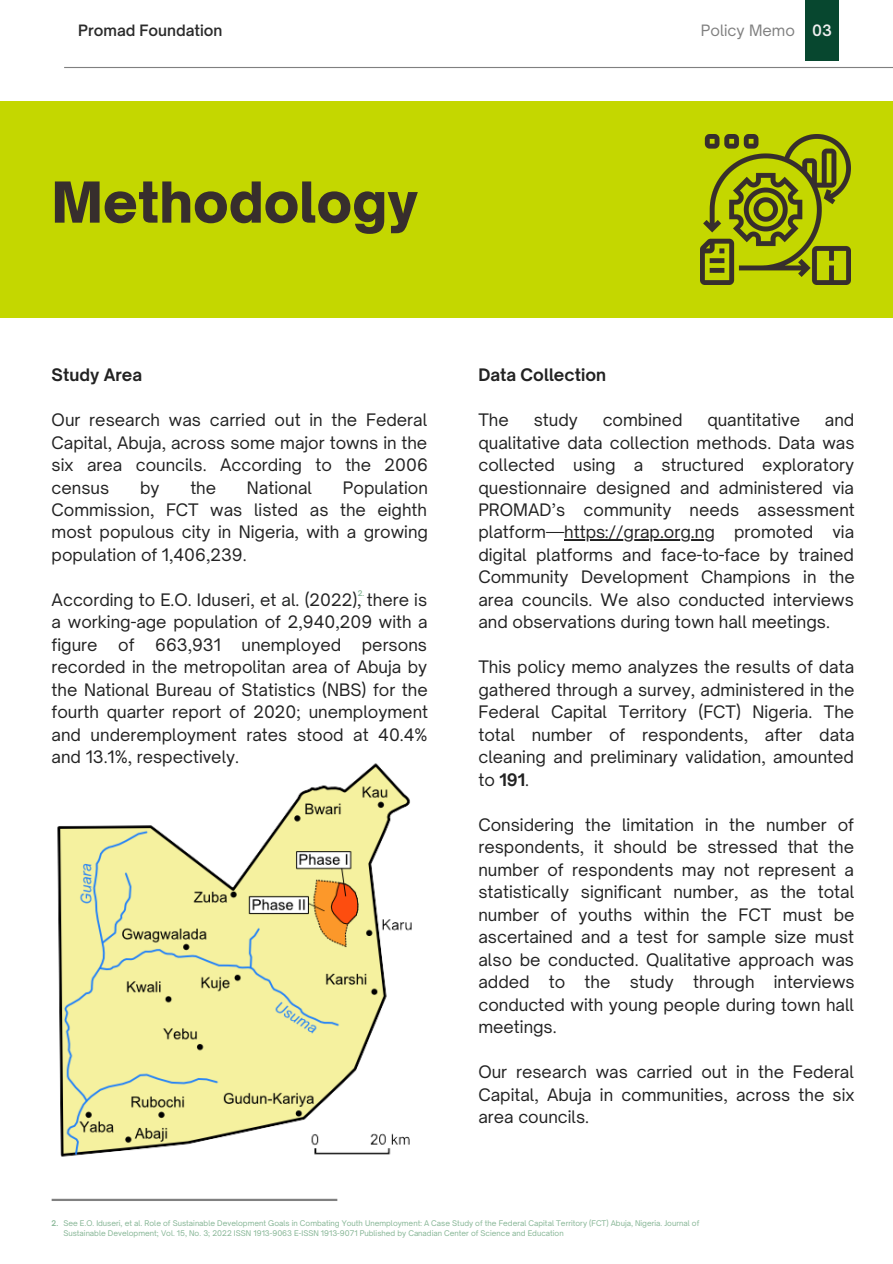
<style>
.page{position:relative;width:893px;height:1264px;background:#fff}
.page>*{position:absolute;margin:0;border:0;box-sizing:border-box;transform-origin:0 0}
.t1{font:900 54px "Open Sauce One";color:#372e2d}
.t2{font:16.5px/22.5px "Open Sauce One";color:#222;text-align:justify}
.t3{font:700 16.5px "Open Sauce One";color:#222}
.t4{font:600 15px "Open Sauce One";color:#2b2b2b}
.t5{font:15px "Open Sauce One";color:#808080}
.t6{font:600 15px "Open Sauce One";color:#efefef}
.t7{font:7.5px/10.1px "Open Sauce One";color:#85b594}
.t8{font:600 7.5px "Open Sauce One";color:#85b594}
.s1{font-weight:700}
</style>
<div class="page">
<hr style="left:64px;top:67px;width:828px;height:1px;background:#808080">
<div style="left:0;top:101px;width:892px;height:216px;background:#c4d700"></div>
<img style="left:700px;top:134px;width:150px;height:150px">
<img style="left:57px;top:763px;width:355px;height:394px">
<hr style="left:564px;top:539px;width:150px;height:1px;background:#222">
<div style="left:804px;top:0;width:34px;height:60px;background:#07472f"></div>
<hr style="left:52px;top:1198px;width:285px;height:2px;background:#808080">
<p class="t4" style="left:78px;top:21px;width:146px">Promad Foundation</p>
<p class="t5" style="left:700px;top:21px;width:96px">Policy Memo</p>
<p class="t6" style="left:811px;top:21px;width:21px">03</p>
<h1 class="t1" style="left:52px;top:169px;width:368px">Methodology</h1>
<p class="t3" style="left:52px;top:364px;width:92px">Study Area</p>
<p class="t2" style="left:52px;top:408px;width:377px">Our research was carried out in the Federal Capital, Abuja, across some major towns in the six area councils. According to the 2006 census</p>
<p class="t2" style="left:52px;top:476px;width:378px;text-indent:291px">Population Commission, FCT was listed as the eighth most populous city in Nigeria, with a growing population of 1,406,239.</p>
<p class="t2" style="left:52px;top:588px;width:377px">According to E.O. Iduseri, et al. (2022), there is a working-age population of 2,940,209 with a figure</p>
<p class="t2" style="left:140px;top:476px;width:21px">by</p>
<p class="t2" style="left:190px;top:476px;width:27px">the</p>
<p class="t2" style="left:247px;top:476px;width:67px">National</p>
<p class="t8" style="left:358px;top:588px;width:8px">2.</p>
<p class="t2" style="left:118px;top:633px;width:18px">of</p>
<p class="t2" style="left:155px;top:633px;width:67px">663,931</p>
<p class="t2" style="left:241px;top:633px;width:101px">unemployed</p>
<p class="t2" style="left:52px;top:633px;width:378px;text-indent:310px">persons recorded in the metropolitan area of Abuja by the National Bureau of Statistics (NBS) for the fourth quarter report of 2020; unemployment and underemployment rates stood at 40.4% and 13.1%, respectively.</p>
<p class="t3" style="left:478px;top:364px;width:129px">Data Collection</p>
<p class="t2" style="left:478px;top:408px;width:32px">The</p>
<p class="t2" style="left:533px;top:408px;width:46px">study</p>
<p class="t2" style="left:602px;top:408px;width:81px">combined</p>
<p class="t2" style="left:707px;top:408px;width:94px">quantitative</p>
<p class="t2" style="left:478px;top:408px;width:378px;text-indent:346px">and qualitative data collection methods. Data was collected using a structured exploratory questionnaire designed and administered via PROMAD’s community needs assessment platform—https://grap.org.ng promoted via digital platforms and face-to-face by trained Community Development Champions in the area councils. We also conducted interviews and observations during town hall meetings.</p>
<p class="t2" style="left:478px;top:656px;width:378px">This policy memo analyzes the results of data gathered through a survey, administered in the Federal Capital Territory (FCT) Nigeria. The total number of respondents, after data cleaning and preliminary validation, amounted to <span class="s1">191</span>.</p>
<p class="t2" style="left:478px;top:813px;width:378px">Considering the limitation in the number of respondents, it should be stressed that the number of respondents may not represent a statistically significant number, as the total number of youths within the FCT must be ascertained and a test for sample size must also be conducted. Qualitative approach was added to the study through interviews conducted with young people during town hall meetings.</p>
<p class="t2" style="left:478px;top:1060px;width:377px">Our research was carried out in the Federal Capital, Abuja in communities, across the six area councils.</p>
<p class="t7" style="left:63px;top:1218px;width:637px">See E.O. Iduseri, et al. Role of Sustainable Development Goals in Combating Youth Unemployment: A Case Study of the Federal Capital Territory (FCT) Abuja, Nigeria. Journal of<br>Sustainable Development; Vol. 15, No. 3; 2022 ISSN 1913-9063 E-ISSN 1913-9071 Published by Canadian Center of Science and Education</p>
<p class="t8" style="left:52px;top:1218px;width:8px">2.</p>
</div>
